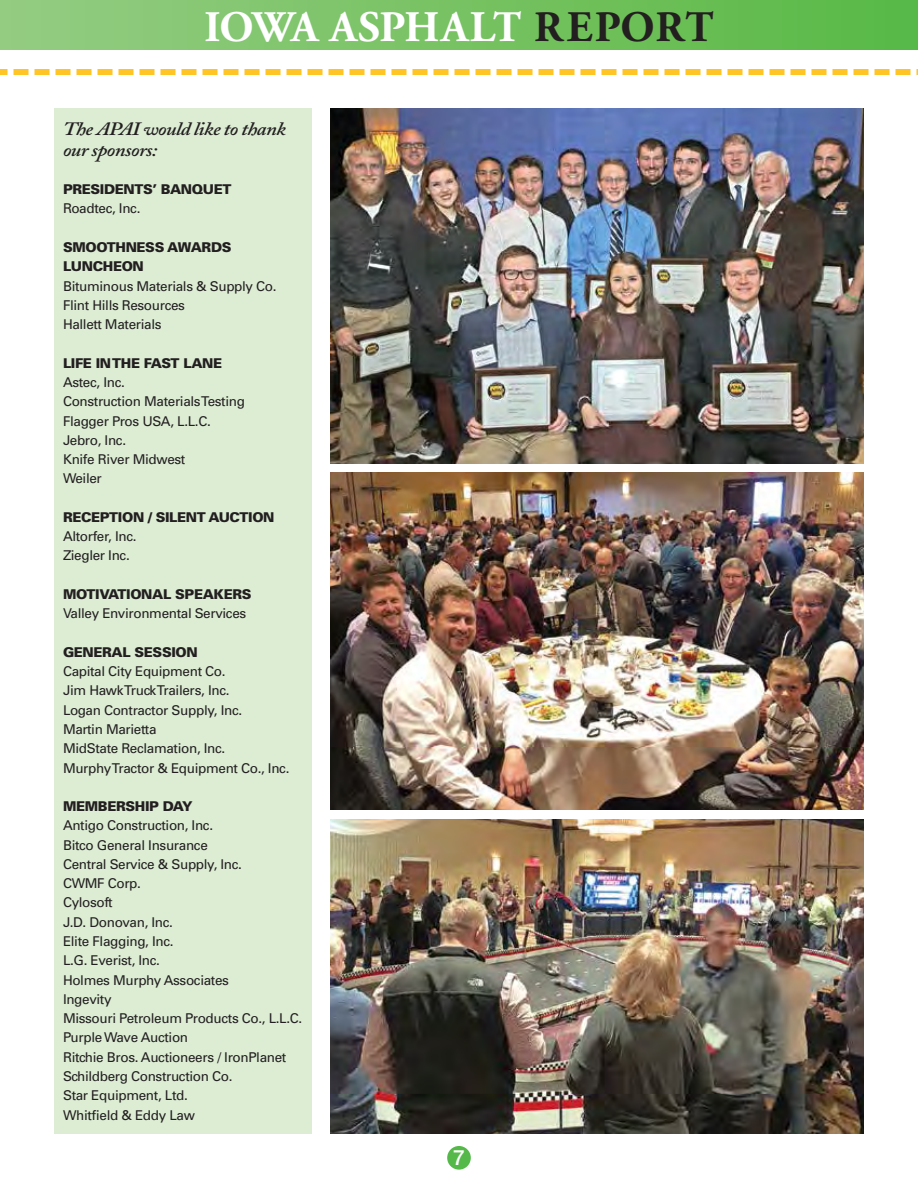
<style>
.page{position:relative;width:918px;height:1188px;background:#fff}
.page>*{position:absolute;margin:0;border:0;box-sizing:border-box;transform-origin:0 0}
.t1{font:700 43.5px "Adobe Garamond";letter-spacing:.005em;color:#fff}
.t2{font:500 21px "Helvetica Neue";color:#fff}
.t3{font:italic 600 18.75px/21px "Adobe Caslon";letter-spacing:-.025em;color:#231f20;scale:1.1 1}
.t4{font:13.5px/19.4px "Univers";letter-spacing:-.025em;color:#231f20}
.t5{font:900 13.5px/19.4px "Univers";letter-spacing:-.025em;color:#231f20}
.s1{color:#231f20}
</style>
<div class="page">
<div style="left:0;top:0;width:918px;height:50px;background:linear-gradient(to right,#95cc81,#59b945)"></div>
<svg style="left:0;top:69px;width:918px;height:6px"></svg>
<div style="left:447px;top:1146px;width:24px;height:24px;background:#54b948;border-radius:50%"></div>
<div style="left:54px;top:108px;width:258px;height:1026px;background:#dcedd4"></div>
<img style="left:330px;top:472px;width:534px;height:338px">
<img style="left:330px;top:108px;width:534px;height:356px">
<img style="left:330px;top:819px;width:534px;height:315px">
<h1 class="t1" style="left:204px;top:3px;width:511px">IOWA ASPHALT <span class="s1">REPORT</span></h1>
<h3 class="t3" style="left:63px;top:119px;width:204px">The APAI would like to thank our sponsors:</h3>
<p class="t5" style="left:63px;top:180px;width:170px">PRESIDENTS’ BANQUET</p>
<p class="t4" style="left:63px;top:199px;width:79px">Roadtec, Inc.</p>
<p class="t5" style="left:63px;top:237px;width:170px">SMOOTHNESS AWARDS<br>LUNCHEON</p>
<p class="t4" style="left:63px;top:276px;width:215px">Bituminous Materials &amp; Supply Co.<br>Flint Hills Resources<br>Hallett Materials</p>
<p class="t5" style="left:63px;top:353px;width:161px">LIFE IN THE FAST LANE</p>
<p class="t4" style="left:63px;top:373px;width:183px">Astec, Inc.<br>Construction Materials Testing<br>Flagger Pros USA, L.L.C.<br>Jebro, Inc.<br>Knife River Midwest<br>Weiler</p>
<p class="t5" style="left:63px;top:507px;width:213px">RECEPTION / SILENT AUCTION</p>
<p class="t4" style="left:63px;top:527px;width:75px">Altorfer, Inc.<br>Ziegler Inc.</p>
<p class="t5" style="left:63px;top:584px;width:190px">MOTIVATIONAL SPEAKERS</p>
<p class="t4" style="left:63px;top:604px;width:185px">Valley Environmental Services</p>
<p class="t5" style="left:63px;top:642px;width:136px">GENERAL SESSION</p>
<p class="t4" style="left:63px;top:662px;width:228px">Capital City Equipment Co.<br>Jim Hawk Truck Trailers, Inc.<br>Logan Contractor Supply, Inc.<br>Martin Marietta<br>MidState Reclamation, Inc.<br>Murphy Tractor &amp; Equipment Co., Inc.</p>
<p class="t5" style="left:63px;top:796px;width:131px">MEMBERSHIP DAY</p>
<p class="t4" style="left:63px;top:816px;width:241px">Antigo Construction, Inc.<br>Bitco General Insurance<br>Central Service &amp; Supply, Inc.<br>CWMF Corp.<br>Cylosoft<br>J.D. Donovan, Inc.<br>Elite Flagging, Inc.<br>L.G. Everist, Inc.<br>Holmes Murphy Associates<br>Ingevity<br>Missouri Petroleum Products Co., L.L.C.<br>Purple Wave Auction<br>Ritchie Bros. Auctioneers / IronPlanet<br>Schildberg Construction Co.<br>Star Equipment, Ltd.<br>Whitfield &amp; Eddy Law</p>
<h2 class="t2" style="left:453px;top:1145px;width:13px">7</h2>
</div>
